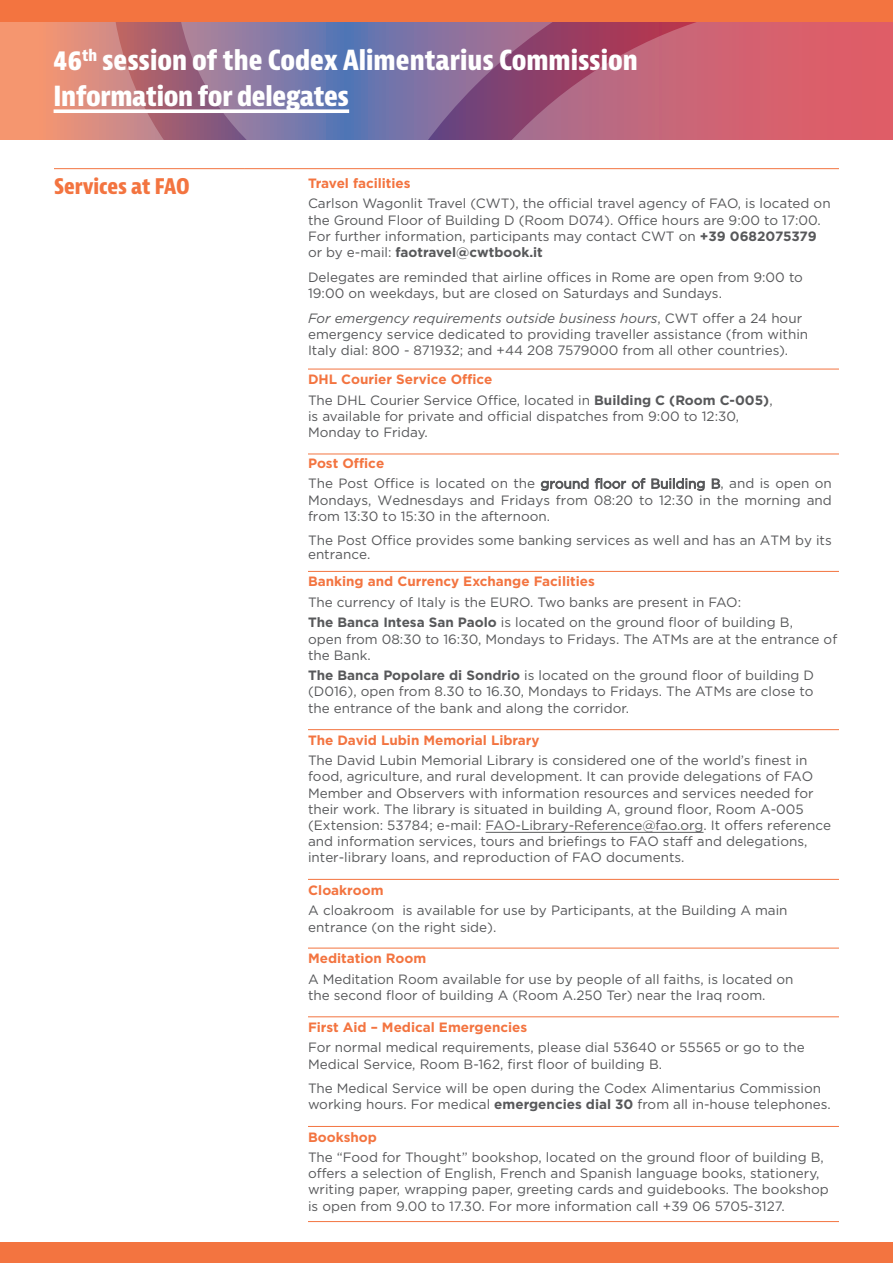
<style>
.page{position:relative;width:893px;height:1263px;background:#fff}
.page>*{position:absolute;margin:0;border:0;box-sizing:border-box;transform-origin:0 0}
.t1{font:700 condensed 27px/35.5px "Bernina Sans";letter-spacing:-.005em;color:#fff}
.t2{font:700 condensed 21px "Bernina Sans";color:#f37440}
.t3{font:13.5px/16.2px "Gotham";color:#57585a}
.t4{font:700 13.5px "Gotham";color:#f37440}
.s1{font-weight:700}
.s2{font-style:italic}
.s3{font-weight:700;color:#f37440}
</style>
<div class="page">
<div style="left:0;top:1242px;width:893px;height:21px;background:#f37440"></div>
<svg style="left:0;top:21px;width:175px;height:119px;background:#d88676"></svg>
<svg style="left:610px;top:21px;width:283px;height:119px;background:#d0606f"></svg>
<svg style="left:175px;top:21px;width:435px;height:119px;background:#866893"></svg>
<svg style="left:54px;top:109px;width:295px;height:4px"></svg>
<div style="left:0;top:0;width:893px;height:21px;background:#f37440"></div>
<hr style="left:54px;top:168px;width:191px;height:1px;background:#f37440">
<hr style="left:245px;top:168px;width:63px;height:1px;background:#f37440">
<hr style="left:308px;top:168px;width:531px;height:1px;background:#f37440">
<hr style="left:308px;top:369px;width:531px;height:1px;background:#f37440">
<hr style="left:308px;top:454px;width:531px;height:1px;background:#f37440">
<hr style="left:308px;top:571px;width:531px;height:1px;background:#f37440">
<hr style="left:308px;top:729px;width:531px;height:1px;background:#f37440">
<hr style="left:308px;top:879px;width:531px;height:1px;background:#f37440">
<hr style="left:308px;top:948px;width:531px;height:1px;background:#f37440">
<hr style="left:308px;top:1016px;width:531px;height:1px;background:#f37440">
<hr style="left:308px;top:1126px;width:531px;height:1px;background:#f37440">
<hr style="left:308px;top:1221px;width:531px;height:1px;background:#f37440">
<hr style="left:486px;top:832px;width:217px;height:1px;background:#57585a">
<h1 class="t1" style="left:54px;top:43px;width:586px">46<sup>th</sup> session of the Codex Alimentarius Commission<br>Information for delegates</h1>
<h2 class="t2" style="left:54px;top:174px;width:137px">Services at FAO</h2>
<p class="t4" style="left:308px;top:174px;width:104px">Travel facilities</p>
<p class="t3" style="left:308px;top:195px;width:524px">Carlson Wagonlit Travel (CWT), the official travel agency of FAO, is located on the Ground Floor of Building D (Room D074). Office hours are 9:00 to 17:00.<br>For further information, participants may contact CWT on <span class="s1">+39 0682075379 </span>or by e-mail: <span class="s1">faotravel@cwtbook.it</span></p>
<p class="t3" style="left:308px;top:269px;width:496px">Delegates are reminded that airline offices in Rome are open from 9:00 to<br>19:00 on weekdays, but are closed on Saturdays and Sundays.</p>
<p class="t3" style="left:308px;top:309px;width:502px"><span class="s2">For emergency requirements outside business hours</span>, CWT offer a 24 hour emergency service dedicated to providing traveller assistance (from within<br>Italy dial: 800 - 871932; and +44 208 7579000 from all other countries).</p>
<p class="t3" style="left:308px;top:369px;width:466px;line-height:20.4px"><span class="s3">DHL Courier Service Office<br></span>The DHL Courier Service Office, located in <span class="s1">Building C (Room C-005)</span>,</p>
<p class="t3" style="left:308px;top:408px;width:433px">is available for private and official dispatches from 9:00 to 12:30,<br>Monday to Friday.</p>
<p class="t4" style="left:308px;top:454px;width:78px">Post Office</p>
<p class="t3" style="left:308px;top:475px;width:525px;text-align:justify">The Post Office is located on the ground floor of Building B, and is open on Mondays, Wednesdays and Fridays from 08:20 to 12:30 in the morning and from 13:30 to 15:30 in the afternoon.</p>
<p class="t3" style="left:308px;top:534px;width:525px;line-height:13.5px">The Post Office provides some banking services as well and has an ATM by its entrance.</p>
<p class="t4" style="left:308px;top:573px;width:288px">Banking and Currency Exchange Facilities</p>
<p class="t3" style="left:308px;top:592px;width:486px;line-height:20.4px">The currency of Italy is the EURO. Two banks are present in FAO:<br><span class="s1">The Banca Intesa San Paolo</span> is located on the ground floor of building B,</p>
<p class="t3" style="left:308px;top:630px;width:531px">open from 08:30 to 16:30, Mondays to Fridays. The ATMs are at the entrance of the Bank.</p>
<p class="t3" style="left:308px;top:667px;width:507px;text-align:justify"><span class="s1">The Banca Popolare di Sondrio</span> is located on the ground floor of building D (D016), open from 8.30 to 16.30, Mondays to Fridays. The ATMs are close to the entrance of the bank and along the corridor.</p>
<p class="t4" style="left:308px;top:731px;width:233px">The David Lubin Memorial Library</p>
<p class="t3" style="left:308px;top:752px;width:525px">The David Lubin Memorial Library is considered one of the world’s finest in food, agriculture, and rural development. It can provide delegations of FAO Member and Observers with information resources and services needed for their work. The library is situated in building A, ground floor, Room A-005 (Extension: 53784; e-mail: FAO-Library-Reference@fao.org. It offers reference and information services, tours and briefings to FAO staff and delegations, inter-library loans, and reproduction of FAO documents.</p>
<p class="t4" style="left:308px;top:881px;width:77px">Cloakroom</p>
<p class="t3" style="left:308px;top:902px;width:481px">A cloakroom is available for use by Participants, at the Building A main entrance (on the right side).</p>
<p class="t4" style="left:308px;top:949px;width:120px">Meditation Room</p>
<p class="t3" style="left:308px;top:970px;width:487px">A Meditation Room available for use by people of all faiths, is located on the second floor of building A (Room A.250 Ter) near the Iraq room.</p>
<p class="t4" style="left:308px;top:1018px;width:221px">First Aid – Medical Emergencies</p>
<p class="t3" style="left:308px;top:1039px;width:498px">For normal medical requirements, please dial 53640 or 55565 or go to the<br>Medical Service, Room B-162, first floor of building B.</p>
<p class="t3" style="left:308px;top:1080px;width:524px">The Medical Service will be open during the Codex Alimentarius Commission working hours. For medical <span class="s1">emergencies dial 30</span> from all in-house telephones.</p>
<p class="t4" style="left:308px;top:1128px;width:70px">Bookshop</p>
<p class="t3" style="left:308px;top:1149px;width:522px">The “Food for Thought” bookshop, located on the ground floor of building B, offers a selection of English, French and Spanish language books, stationery, writing paper, wrapping paper, greeting cards and guidebooks. The bookshop is open from 9.00 to 17.30. For more information call +39 06 5705-3127.</p>
</div>
